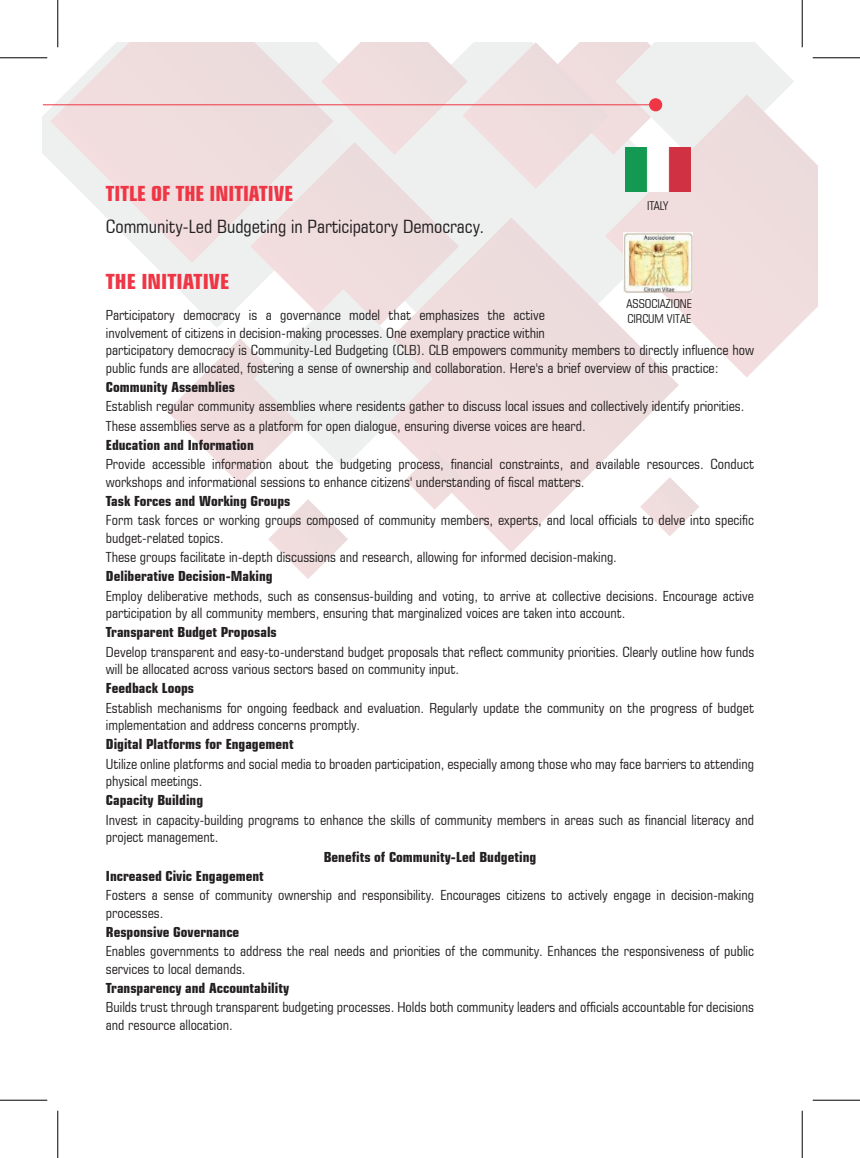
<style>
.page{position:relative;width:860px;height:1158px;background:#fff}
.page>*{position:absolute;margin:0;border:0;box-sizing:border-box;transform-origin:0 0}
.t1{font:700 condensed 21px "Square 721 BT";color:#ee3645}
.t2{font:700 condensed 21px "Square 721 BT";color:#ee3645;scale:1.05 1}
.t3{font:condensed 18.38px "Square 721 BT";color:#231f20;scale:1.05 1}
.t4{font:condensed 14px/17.5px "Square 721 BT";color:#231f20;scale:1.05 1}
.t5{font:700 condensed 14px "Square 721 BT";color:#231f20;scale:1.05 1}
.t6{font:condensed 12.25px/14.7px "Square 721 BT";color:#231f20}
</style>
<div class="page">
<svg style="left:43px;top:57px;width:207px;height:232px"></svg>
<svg style="left:459px;top:273px;width:220px;height:279px"></svg>
<svg style="left:640px;top:477px;width:59px;height:59px"></svg>
<svg style="left:250px;top:273px;width:209px;height:16px;background:#f1e3e3"></svg>
<svg style="left:167px;top:289px;width:297px;height:290px"></svg>
<svg style="left:206px;top:43px;width:588px;height:230px;background:#eee5e5"></svg>
<svg style="left:50px;top:43px;width:283px;height:220px;background:#f1e4e4"></svg>
<svg style="left:605px;top:94px;width:212px;height:283px"></svg>
<hr style="left:43px;top:104px;width:613px;height:1px;background:#ee3645">
<div style="left:649px;top:98px;width:13px;height:13px;background:#ee3645;border-radius:50%"></div>
<img style="left:625px;top:147px;width:65px;height:45px">
<img style="left:623px;top:233px;width:69px;height:59px">
<hr style="left:0;top:57px;width:47px;height:2px;background:#fff">
<hr style="left:57px;top:0;width:2px;height:47px;background:#fff">
<hr style="left:0;top:57px;width:47px;height:1px;background:#000">
<hr style="left:812px;top:57px;width:48px;height:1px;background:#000">
<hr style="left:0;top:1099px;width:47px;height:1px;background:#000">
<hr style="left:812px;top:1099px;width:48px;height:1px;background:#000">
<hr style="left:57px;top:0;width:1px;height:47px;background:#000">
<hr style="left:57px;top:1110px;width:1px;height:47px;background:#000">
<hr style="left:802px;top:0;width:1px;height:47px;background:#000">
<hr style="left:802px;top:1110px;width:1px;height:47px;background:#000">
<h1 class="t1" style="left:106px;top:181px;width:189px">TITLE OF THE INITIATIVE</h1>
<h2 class="t3" style="left:106px;top:215px;width:362px">Community-Led Budgeting in Participatory Democracy.</h2>
<h1 class="t2" style="left:106px;top:268px;width:119px">THE INITIATIVE</h1>
<p class="t4" style="left:106px;top:306px;width:618px">Participatory democracy is a governance model that emphasizes the active<br>involvement of citizens in decision-making processes. One exemplary practice within<br>participatory democracy is Community-Led Budgeting (CLB). CLB empowers community members to directly influence how public funds are allocated, fostering a sense of ownership and collaboration. Here's a brief overview of this practice:</p>
<p class="t5" style="left:106px;top:378px;width:124px">Community Assemblies</p>
<p class="t4" style="left:106px;top:396px;width:609px;line-height:19.2px">Establish regular community assemblies where residents gather to discuss local issues and collectively identify priorities.<br>These assemblies serve as a platform for open dialogue, ensuring diverse voices are heard.</p>
<p class="t5" style="left:106px;top:436px;width:142px">Education and Information</p>
<p class="t4" style="left:106px;top:455px;width:618px">Provide accessible information about the budgeting process, financial constraints, and available resources. Conduct workshops and informational sessions to enhance citizens' understanding of fiscal matters.</p>
<p class="t5" style="left:106px;top:492px;width:177px">Task Forces and Working Groups</p>
<p class="t4" style="left:106px;top:511px;width:618px">Form task forces or working groups composed of community members, experts, and local officials to delve into specific budget-related topics.</p>
<p class="t4" style="left:106px;top:548px;width:488px">These groups facilitate in-depth discussions and research, allowing for informed decision-making.</p>
<p class="t5" style="left:106px;top:567px;width:160px">Deliberative Decision-Making</p>
<p class="t4" style="left:106px;top:586px;width:618px">Employ deliberative methods, such as consensus-building and voting, to arrive at collective decisions. Encourage active participation by all community members, ensuring that marginalized voices are taken into account.</p>
<p class="t5" style="left:106px;top:623px;width:164px">Transparent Budget Proposals</p>
<p class="t4" style="left:106px;top:642px;width:619px">Develop transparent and easy-to-understand budget proposals that reflect community priorities. Clearly outline how funds will be allocated across various sectors based on community input.</p>
<p class="t5" style="left:106px;top:679px;width:86px">Feedback Loops</p>
<p class="t4" style="left:106px;top:698px;width:618px">Establish mechanisms for ongoing feedback and evaluation. Regularly update the community on the progress of budget implementation and address concerns promptly.</p>
<p class="t5" style="left:106px;top:735px;width:180px">Digital Platforms for Engagement</p>
<p class="t4" style="left:106px;top:754px;width:618px">Utilize online platforms and social media to broaden participation, especially among those who may face barriers to attending physical meetings.</p>
<p class="t5" style="left:106px;top:791px;width:94px">Capacity Building</p>
<p class="t4" style="left:106px;top:810px;width:619px">Invest in capacity-building programs to enhance the skills of community members in areas such as financial literacy and project management.</p>
<p class="t5" style="left:324px;top:847px;width:204px">Benefits of Community-Led Budgeting</p>
<p class="t5" style="left:106px;top:867px;width:152px">Increased Civic Engagement</p>
<p class="t4" style="left:106px;top:886px;width:618px">Fosters a sense of community ownership and responsibility. Encourages citizens to actively engage in decision-making processes.</p>
<p class="t5" style="left:106px;top:923px;width:128px">Responsive Governance</p>
<p class="t4" style="left:106px;top:942px;width:619px">Enables governments to address the real needs and priorities of the community. Enhances the responsiveness of public services to local demands.</p>
<p class="t5" style="left:106px;top:979px;width:176px">Transparency and Accountability</p>
<p class="t4" style="left:106px;top:998px;width:618px">Builds trust through transparent budgeting processes. Holds both community leaders and officials accountable for decisions and resource allocation.</p>
<p class="t6" style="left:647px;top:198px;width:23px">ITALY</p>
<p class="t6" style="left:626px;top:296px;width:67px">ASSOCIAZIONE<br>CIRCUM VITAE</p>
</div>
